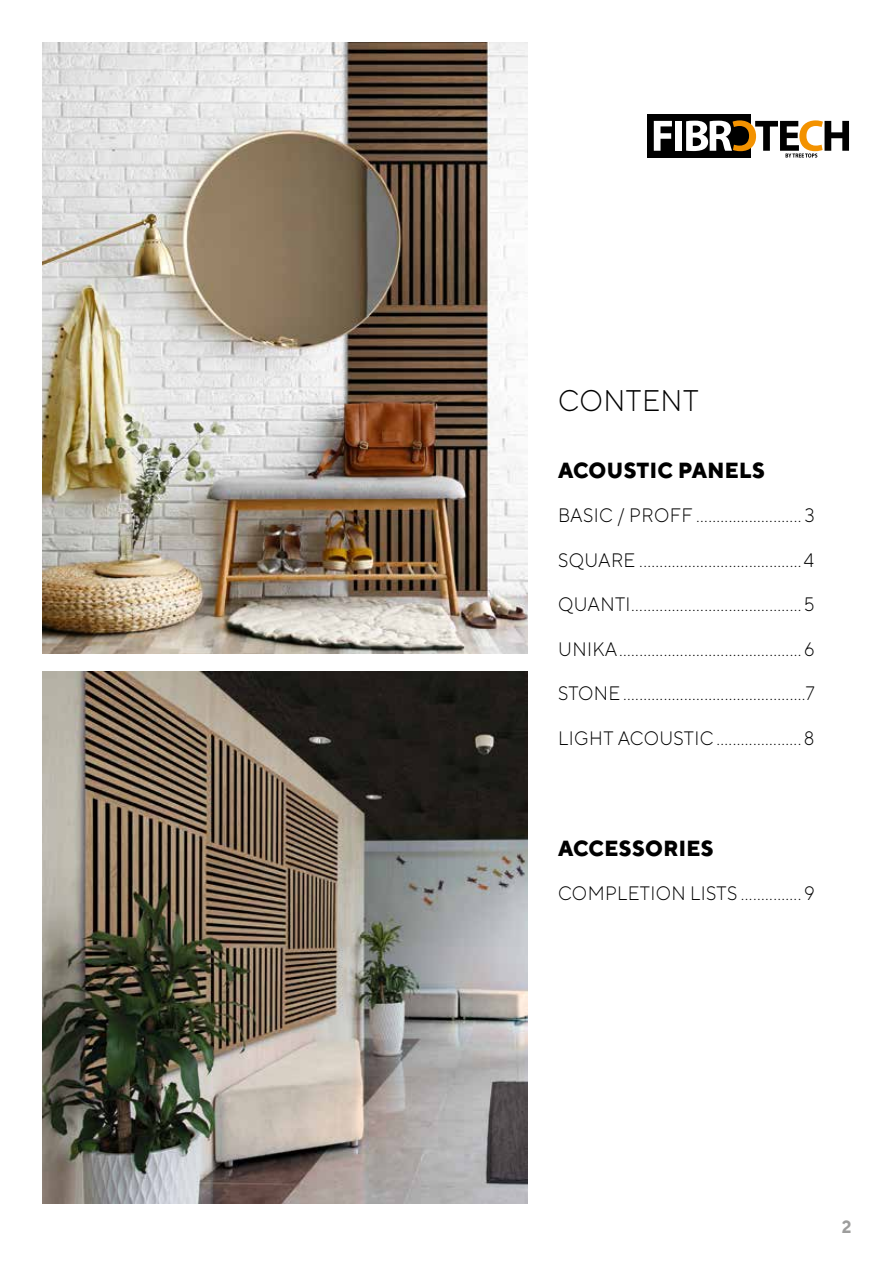
<style>
.page{position:relative;width:893px;height:1263px;background:#fff}
.page>*{position:absolute;margin:0;border:0;box-sizing:border-box;transform-origin:0 0}
.t1{font:300 29.85px "TT Norms";letter-spacing:.02em;color:#000;scale:.95 1}
.t2{font:800 21.9px "TT Norms";letter-spacing:.02em;color:#000;scale:.95 1}
.t3{font:300 19.5px "TT Norms";letter-spacing:.02em;color:#000;scale:.95 1}
.t4{font:700 17.7px "TT Norms";color:#9d9d9c;scale:.95 1}
</style>
<div class="page">
<img style="left:43px;top:43px;width:484px;height:611px">
<img style="left:43px;top:672px;width:484px;height:531px">
<div style="left:647px;top:115px;width:104px;height:43px;background:#000"></div>
<svg style="left:654px;top:121px;width:18px;height:30px"></svg>
<div style="left:675px;top:121px;width:7px;height:30px;background:#fff"></div>
<svg style="left:686px;top:120px;width:163px;height:38px"></svg>
<h1 class="t1" style="left:558px;top:382px;width:149px">CONTENT</h1>
<p class="t2" style="left:558px;top:456px;width:219px">ACOUSTIC PANELS</p>
<p class="t3" style="left:558px;top:504px;width:272px">BASIC / PROFF .......................... 3</p>
<p class="t3" style="left:558px;top:548px;width:271px">SQUARE ........................................4</p>
<p class="t3" style="left:558px;top:592px;width:271px">QUANTI..........................................5</p>
<p class="t3" style="left:558px;top:637px;width:271px">UNIKA.............................................6</p>
<p class="t3" style="left:558px;top:681px;width:271px">STONE.............................................7</p>
<p class="t3" style="left:558px;top:726px;width:272px">LIGHT ACOUSTIC.....................8</p>
<p class="t2" style="left:558px;top:834px;width:165px">ACCESSORIES</p>
<p class="t3" style="left:558px;top:881px;width:271px">COMPLETION LISTS ...............9</p>
<p class="t4" style="left:842px;top:1216px;width:12px">2</p>
</div>
